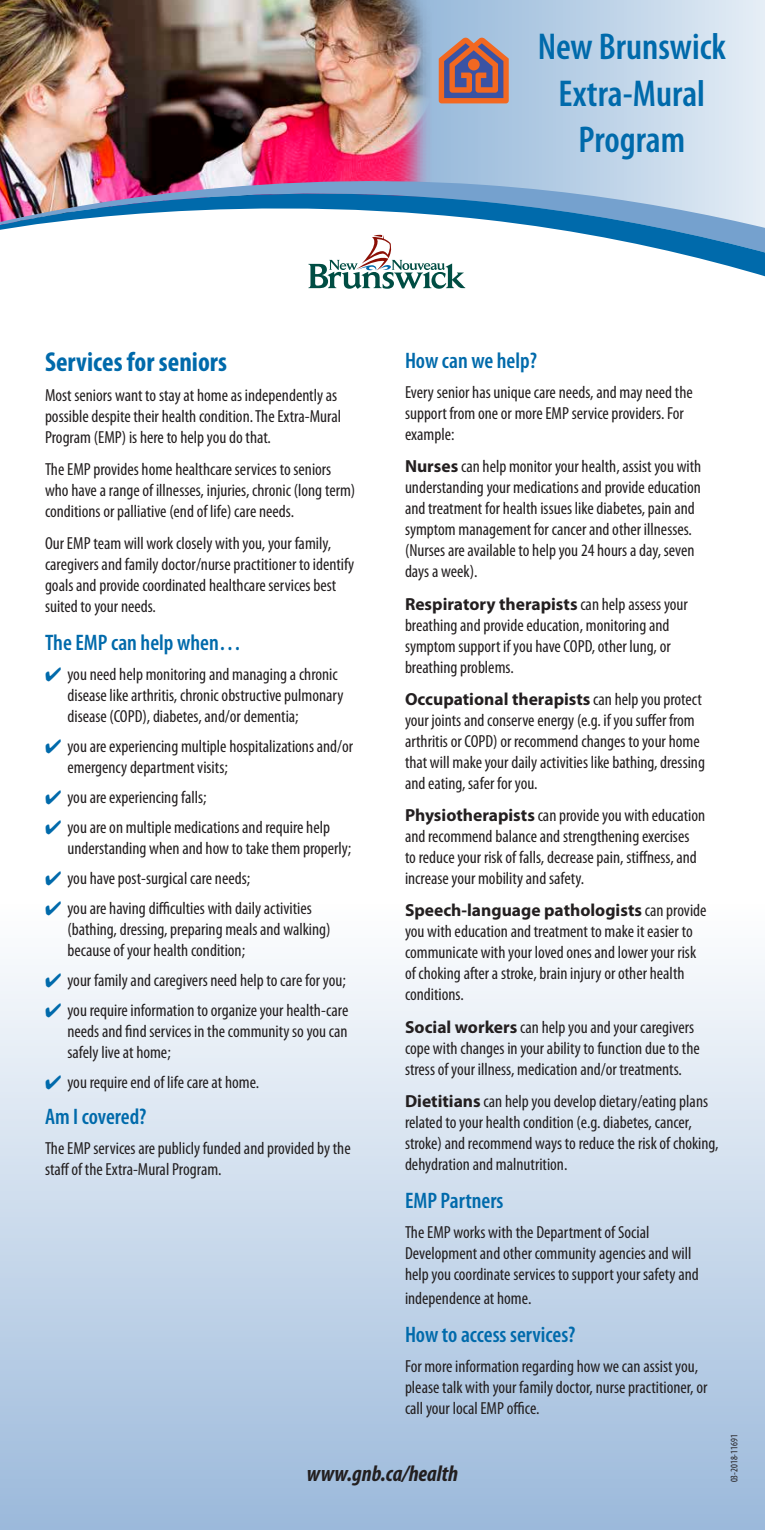
<style>
.page{position:relative;width:765px;height:1530px;background:#fff}
.page>*{position:absolute;margin:0;border:0;box-sizing:border-box;transform-origin:0 0}
.t1{font:600 condensed 37.5px/46.5px "Myriad Pro";color:#006aab;text-align:center}
.t2{font:700 condensed 27.5px "Myriad Pro";color:#006aab}
.t3{font:600 condensed 22.5px "Myriad Pro";color:#006aab}
.t4{font:italic 700 condensed 22.5px "Myriad Pro";color:#231f20}
.t5{font:condensed 17.5px/21px "Myriad Pro";color:#231f20}
.t6{font:condensed 10px "Myriad Pro";color:#231f20}
.s1{font-weight:700;font-stretch:normal}
</style>
<div class="page">
<div style="left:0;top:810px;width:765px;height:720px;background:linear-gradient(to bottom,#fff,#9cbadb)"></div>
<svg style="left:432px;top:0;width:333px;height:167px;background:#bfd4e8"></svg>
<img style="left:0;top:0;width:432px;height:167px">
<img style="left:0;top:167px;width:765px;height:6px">
<svg style="left:0;top:173px;width:765px;height:116px"></svg>
<svg style="left:439px;top:37px;width:70px;height:66px;background:#a06c6d"></svg>
<div style="left:468px;top:59px;width:12px;height:11px;background:#f26821;border-radius:50%"></div>
<svg style="left:308px;top:234px;width:157px;height:55px"></svg>
<svg style="left:46px;top:821px;width:15px;height:14px"></svg>
<svg style="left:46px;top:872px;width:15px;height:14px"></svg>
<svg style="left:46px;top:902px;width:15px;height:14px"></svg>
<svg style="left:46px;top:974px;width:15px;height:14px"></svg>
<svg style="left:46px;top:1004px;width:15px;height:14px"></svg>
<svg style="left:46px;top:1076px;width:15px;height:14px"></svg>
<h1 class="t1" style="left:538px;top:24px;width:190px">New Brunswick<br>Extra-Mural<br>Program</h1>
<h2 class="t2" style="left:45px;top:346px;width:183px">Services for seniors</h2>
<p class="t5" style="left:45px;top:385px;width:298px">Most seniors want to stay at home as independently as possible despite their health condition. The Extra-Mural<br>Program (EMP) is here to help you do that.</p>
<p class="t5" style="left:45px;top:459px;width:312px">The EMP provides home healthcare services to seniors who have a range of illnesses, injuries, chronic (long term) conditions or palliative (end of life) care needs.</p>
<p class="t5" style="left:45px;top:533px;width:311px">Our EMP team will work closely with you, your family, caregivers and family doctor/nurse practitioner to identify goals and provide coordinated healthcare services best suited to your needs.</p>
<p class="t3" style="left:45px;top:631px;width:198px">The EMP can help when…</p>
<p class="t5" style="left:68px;top:664px;width:277px">you need help monitoring and managing a chronic disease like arthritis, chronic obstructive pulmonary disease (COPD), diabetes, and/or dementia;</p>
<p class="t5" style="left:68px;top:736px;width:287px">you are experiencing multiple hospitalizations and/or emergency department visits;</p>
<p class="t5" style="left:68px;top:783px;width:264px;line-height:30px">you are experiencing falls;<br>you are on multiple medications and require help</p>
<p class="t5" style="left:68px;top:834px;width:285px;line-height:30px">understanding when and how to take them properly; you have post-surgical care needs;<br>you are having difficulties with daily activities</p>
<p class="t5" style="left:68px;top:919px;width:265px">(bathing, dressing, preparing meals and walking) because of your health condition;</p>
<p class="t5" style="left:68px;top:966px;width:282px;line-height:30px">your family and caregivers need help to care for you; you require information to organize your health-care</p>
<p class="t5" style="left:68px;top:1021px;width:282px">needs and find services in the community so you can safely live at home;</p>
<p class="t5" style="left:68px;top:1072px;width:193px">you require end of life care at home.</p>
<p class="t3" style="left:45px;top:1105px;width:103px">Am I covered?</p>
<p class="t5" style="left:45px;top:1138px;width:307px">The EMP services are publicly funded and provided by the staff of the Extra-Mural Program.</p>
<p class="t3" style="left:405px;top:348px;width:134px">How can we help?</p>
<p class="t5" style="left:405px;top:382px;width:289px">Every senior has unique care needs, and may need the support from one or more EMP service providers. For example:</p>
<p class="t5" style="left:405px;top:456px;width:298px"><span class="s1">Nurses</span> can help monitor your health, assist you with understanding your medications and provide education and treatment for health issues like diabetes, pain and symptom management for cancer and other illnesses. (Nurses are available to help you 24 hours a day, seven days a week).</p>
<p class="t5" style="left:405px;top:594px;width:284px"><span class="s1">Respiratory therapists</span> can help assess your breathing and provide education, monitoring and symptom support if you have COPD, other lung, or breathing problems.</p>
<p class="t5" style="left:405px;top:689px;width:302px"><span class="s1">Occupational therapists</span> can help you protect your joints and conserve energy (e.g. if you suffer from arthritis or COPD) or recommend changes to your home that will make your daily activities like bathing, dressing and eating, safer for you.</p>
<p class="t5" style="left:405px;top:805px;width:302px"><span class="s1">Physiotherapists</span> can provide you with education and recommend balance and strengthening exercises<br>to reduce your risk of falls, decrease pain, stiffness, and increase your mobility and safety.</p>
<p class="t5" style="left:405px;top:900px;width:303px"><span class="s1">Speech-language pathologists</span> can provide you with education and treatment to make it easier to communicate with your loved ones and lower your risk of choking after a stroke, brain injury or other health conditions.</p>
<p class="t5" style="left:405px;top:1017px;width:296px"><span class="s1">Social workers</span> can help you and your caregivers cope with changes in your ability to function due to the stress of your illness, medication and/or treatments.</p>
<p class="t5" style="left:405px;top:1091px;width:315px"><span class="s1">Dietitians</span> can help you develop dietary/eating plans related to your health condition (e.g. diabetes, cancer, stroke) and recommend ways to reduce the risk of choking, dehydration and malnutrition.</p>
<p class="t3" style="left:405px;top:1188px;width:100px">EMP Partners</p>
<p class="t5" style="left:405px;top:1222px;width:295px">The EMP works with the Department of Social<br>Development and other community agencies and will help you coordinate services to support your safety and</p>
<p class="t5" style="left:405px;top:1288px;width:128px">independence at home.</p>
<p class="t3" style="left:405px;top:1323px;width:172px">How to access services?</p>
<p class="t5" style="left:405px;top:1356px;width:304px">For more information regarding how we can assist you, please talk with your family doctor, nurse practitioner, or call your local EMP office.</p>
<p class="t4" style="left:307px;top:1461px;width:153px">www.gnb.ca/health</p>
<p class="t6" style="left:729px;top:1482px;width:49px;rotate:-90deg">03-2018-11691</p>
</div>
